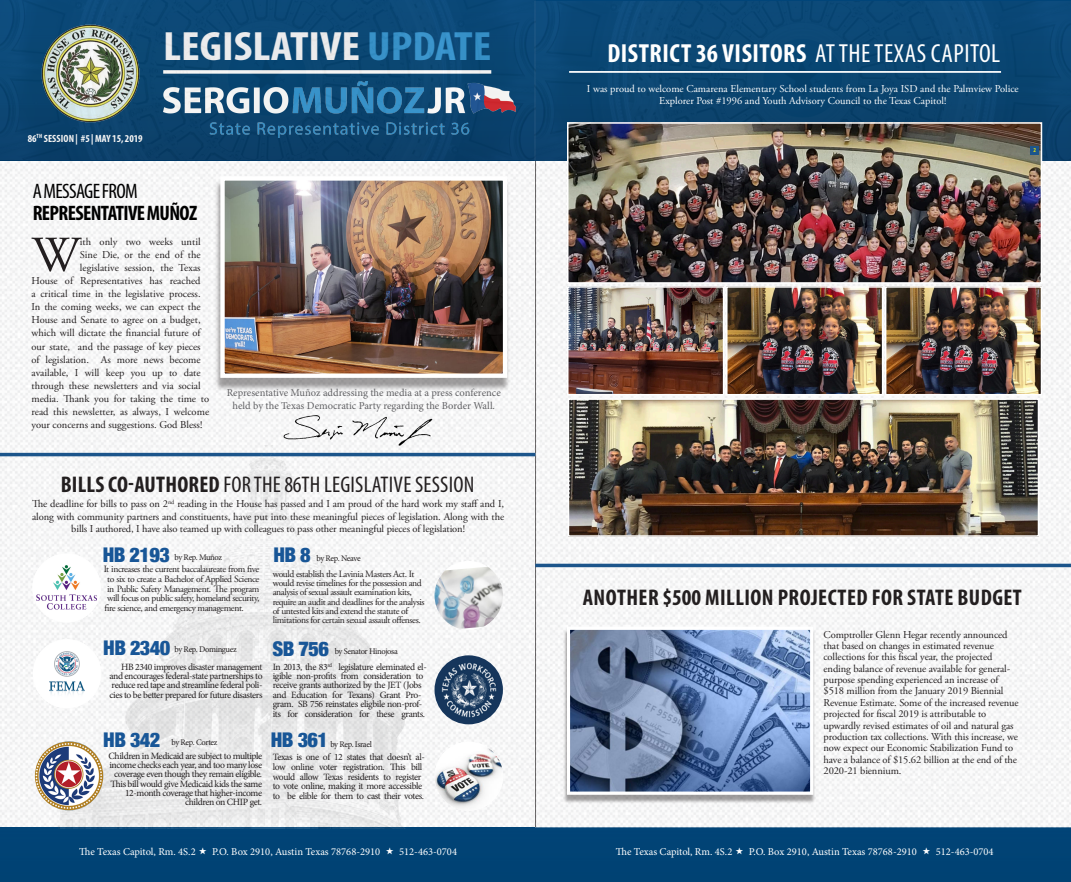
<style>
.page{position:relative;width:1071px;height:882px;background:#fff}
.page>*{position:absolute;margin:0;border:0;box-sizing:border-box;transform-origin:0 0}
.t1{font:50.05px "Adobe Garamond Pro";color:#231f20}
.t2{font:700 condensed 41.12px "Myriad Pro";color:#f3f4f7;scale:1.15 1}
.t3{font:700 condensed 26.25px "Myriad Pro";letter-spacing:.02em;color:#fff}
.t4{font:condensed 22.75px "Myriad Pro";letter-spacing:.01em;color:#231f20}
.t5{font:700 condensed 22.75px "Myriad Pro";letter-spacing:.02em;color:#231f20}
.t6{font:700 condensed 21px "Myriad Pro";letter-spacing:-.03em;color:#000}
.t7{font:condensed 21px "Myriad Pro";letter-spacing:-.03em;color:#000}
.t8{font:900 condensed 20.3px "Helvetica Neue";letter-spacing:-.03em;color:#185697}
.t9{font:10.5px/11.4px "Adobe Garamond Pro";letter-spacing:-.01em;color:#231f20}
.t10{font:10.5px/12.2px "Adobe Garamond Pro";color:#fff;text-align:center}
.t11{font:10.5px "Minion Pro";color:#fff}
.t12{font:10.5px/12.6px "Minion Pro";color:#616164;text-align:center}
.t13{font:700 condensed 10.5px "Myriad Pro";letter-spacing:.01em;color:#fff}
.t14{font:9.62px/9.4px "Minion Pro";letter-spacing:-.04em;color:#231f20}
.t15{font:9.62px/9.4px "Adobe Garamond Pro";letter-spacing:-.04em;color:#231f20}
.t16{font:8.58px "Minion Pro";letter-spacing:-.04em;color:#231f20}
.t17{font:700 condensed 6.21px "Myriad Pro";color:#fff101}
.s1{color:#3193d0}
.s2{font-weight:400}
.s3{font-weight:700}
</style>
<div class="page">
<img style="left:0;top:0;width:1071px;height:882px">
<hr style="left:535px;top:1px;width:1px;height:827px;background:#231f20">
<img style="left:284px;top:415px;width:148px;height:31px">
<div style="left:214px;top:180px;width:296px;height:211px;background:#231f20;opacity:.43"></div>
<img style="left:225px;top:181px;width:277px;height:192px">
<div style="left:220px;top:176px;width:287px;height:202px;border:4px solid #fff"></div>
<hr style="left:0;top:453px;width:536px;height:3px;background:#1c558b">
<img style="left:535px;top:1px;width:536px;height:160px">
<img style="left:58px;top:445px;width:347px;height:383px">
<div style="left:563px;top:629px;width:252px;height:175px;background:#231f20;opacity:.43"></div>
<svg style="left:565px;top:625px;width:250px;height:171px;background:#748ab0"></svg>
<div style="left:435px;top:561px;width:68px;height:69px;background:#fff;border-radius:50%"></div>
<img style="left:435px;top:567px;width:68px;height:62px">
<img style="left:32px;top:554px;width:69px;height:68px">
<img style="left:33px;top:639px;width:68px;height:69px">
<img style="left:435px;top:655px;width:68px;height:69px">
<img style="left:35px;top:741px;width:68px;height:69px">
<img style="left:435px;top:742px;width:68px;height:69px">
<img style="left:571px;top:401px;width:465px;height:133px">
<div style="left:568px;top:398px;width:471px;height:139px;border:2px solid #fff"></div>
<img style="left:570px;top:125px;width:469px;height:156px">
<div style="left:567px;top:122px;width:475px;height:162px;border:2px solid #fff"></div>
<img style="left:570px;top:289px;width:151px;height:103px">
<div style="left:567px;top:286px;width:157px;height:109px;border:2px solid #fff"></div>
<img style="left:729px;top:289px;width:151px;height:103px">
<div style="left:726px;top:286px;width:157px;height:109px;border:2px solid #fff"></div>
<div style="left:1031px;top:146px;width:8px;height:9px;background:#1c558b"></div>
<img style="left:888px;top:289px;width:151px;height:103px">
<div style="left:885px;top:286px;width:157px;height:109px;border:2px solid #fff"></div>
<hr style="left:535px;top:564px;width:536px;height:3px;background:#1c558b">
<hr style="left:569px;top:71px;width:432px;height:2px;background:#fff">
<img style="left:0;top:0;width:536px;height:160px">
<svg style="left:199px;top:848px;width:7px;height:7px"></svg>
<svg style="left:386px;top:848px;width:7px;height:7px"></svg>
<svg style="left:736px;top:848px;width:7px;height:7px"></svg>
<svg style="left:923px;top:848px;width:7px;height:7px"></svg>
<p class="t2" style="left:163px;top:20px;width:287px">LEGISLATIVE <span class="s1">UPDATE</span></p>
<p class="t13" style="left:28px;top:132px;width:116px">86<sup>TH</sup> SESSION | #5 | MAY 15, 2019</p>
<p class="t7" style="left:33px;top:178px;width:106px">A MESSAGE FROM</p>
<p class="t6" style="left:33px;top:200px;width:166px">REPRESENTATIVE MUÑOZ</p>
<p class="t1" style="left:32px;top:225px;width:50px">W</p>
<p class="t9" style="left:80px;top:236px;width:122px">ith only two weeks until</p>
<p class="t9" style="left:80px;top:249px;width:122px">Sine Die, or the end of the</p>
<p class="t9" style="left:80px;top:262px;width:122px">legislative session, the Texas</p>
<p class="t9" style="left:31px;top:275px;width:171px">House of Representatives has reached</p>
<p class="t9" style="left:31px;top:288px;width:171px">a critical time in the legislative process.</p>
<p class="t9" style="left:31px;top:302px;width:171px">In the coming weeks, we can expect the</p>
<p class="t9" style="left:31px;top:315px;width:171px">House and Senate to agree on a budget,</p>
<p class="t9" style="left:31px;top:328px;width:171px">which will dictate the financial future of</p>
<p class="t9" style="left:31px;top:341px;width:171px">our state, and the passage of key pieces</p>
<p class="t9" style="left:31px;top:354px;width:171px">of legislation. As more news become</p>
<p class="t9" style="left:31px;top:367px;width:171px">available, I will keep you up to date</p>
<p class="t9" style="left:31px;top:380px;width:171px">through these newsletters and via social</p>
<p class="t9" style="left:31px;top:393px;width:179px">media. Thank you for taking the time to</p>
<p class="t9" style="left:31px;top:407px;width:179px">read this newsletter, as always, I welcome</p>
<p class="t9" style="left:31px;top:420px;width:172px">your concerns and suggestions. God Bless!</p>
<p class="t12" style="left:227px;top:387px;width:276px">Representative Muñoz addressing the media at a press conference held by the Texas Democratic Party regarding the Border Wall.</p>
<p class="t3" style="left:607px;top:36px;width:394px">DISTRICT 36 VISITORS <span class="s2">AT THE TEXAS CAPITOL</span></p>
<p class="t10" style="left:587px;top:83px;width:433px">I was proud to welcome Camarena Elementary School students from La Joya ISD and the Palmview Police<br>Explorer Post #1996 and Youth Advisory Council to the Texas Capitol!</p>
<p class="t17" style="left:1034px;top:146px;width:4px">2</p>
<p class="t4" style="left:61px;top:471px;width:415px"><span class="s3">BILLS CO-AUTHORED</span> FOR THE 86TH LEGISLATIVE SESSION</p>
<p class="t9" style="left:32px;top:498px;width:474px;line-height:12.2px;text-align:center">The deadline for bills to pass on 2<sup>nd</sup> reading in the House has passed and I am proud of the hard work my staff and I, along with community partners and constituents, have put into these meaningful pieces of legislation. Along with the bills I authored, I have also teamed up with colleagues to pass other meaningful pieces of legislation!</p>
<p class="t16" style="left:175px;top:551px;width:49px">by Rep. Muñoz</p>
<p class="t8" style="left:103px;top:538px;width:69px">HB 2193</p>
<p class="t8" style="left:273px;top:538px;width:39px">HB 8</p>
<p class="t16" style="left:317px;top:552px;width:46px">by Rep. Neave</p>
<p class="t15" style="left:104px;top:565px;width:157px;line-height:9.6px;text-align:justify">It increases the current baccalaureate from five to six to create a Bachelor of Applied Science in Public Safety Management. The program will focus on public safety, homeland security, fire science, and emergency management.</p>
<p class="t8" style="left:103px;top:631px;width:69px">HB 2340</p>
<p class="t14" style="left:109px;top:662px;width:155px;text-align:justify;text-indent:12px">HB 2340 improves disaster management and encourages federal-state partnerships to reduce red tape and streamline federal poli&shy;cies to be better prepared for future disasters</p>
<p class="t16" style="left:175px;top:643px;width:64px">by Rep. Dominguez</p>
<p class="t15" style="left:273px;top:569px;width:153px">would establish the Lavinia Masters Act. It would revise timelines for the possession and analysis of sexual assault examination kits, require an audit and deadlines for the analysis of untested kits and extend the statute of limitations for certain sexual assault offenses.</p>
<p class="t8" style="left:273px;top:632px;width:58px">SB 756</p>
<p class="t16" style="left:335px;top:646px;width:65px">by Senator Hinojosa</p>
<p class="t14" style="left:273px;top:662px;width:156px">In 2013, the 83<sup>rd</sup> legislature eleminated el&shy;igible non-profits from consideration to receive grants authorized by the JET (Jobs and Education for Texans) Grant Pro&shy;gram. SB 756 reinstates eligbile non-prof&shy;its for consideration for these grants.</p>
<p class="t8" style="left:271px;top:723px;width:59px">HB 361</p>
<p class="t8" style="left:103px;top:723px;width:59px">HB 342</p>
<p class="t14" style="left:109px;top:751px;width:155px;text-align:right">Children in Medicaid are subject to multiple income checks each year, and too many lose coverage even though they remain eligible.<br>This bill would give Medicaid kids the same 12-month coverage that higher-income children on CHIP get.</p>
<p class="t14" style="left:273px;top:753px;width:154px;line-height:9.6px">Texas is one of 12 states that doesn’t al&shy;low online voter registration. This bill would allow Texas residents to register to vote online, making it more accessible to be elible for them to cast their votes.</p>
<p class="t16" style="left:172px;top:736px;width:48px">by Rep. Cortez</p>
<p class="t16" style="left:330px;top:738px;width:43px">by Rep. Israel</p>
<p class="t5" style="left:583px;top:583px;width:441px">ANOTHER $500 MILLION PROJECTED FOR STATE BUDGET</p>
<p class="t9" style="left:824px;top:629px;width:197px">Comptroller Glenn Hegar recently announced that based on changes in estimated revenue collections for this fiscal year, the projected ending balance of revenue available for general&shy;purpose spending experienced an increase of $518 million from the January 2019 Biennial Revenue Estimate. Some of the increased revenue projected for fiscal 2019 is attributable to upwardly revised estimates of oil and natural gas production tax collections. With this increase, we now expect our Economic Stabilization Fund to have a balance of $15.62 billion at the end of the 2020-21 biennium.</p>
<p class="t11" style="left:79px;top:845px;width:118px">The Texas Capitol, Rm. 4S.2</p>
<p class="t11" style="left:212px;top:845px;width:170px">P.O. Box 2910, Austin Texas 78768-2910</p>
<p class="t11" style="left:399px;top:845px;width:59px">512-463-0704</p>
<p class="t11" style="left:616px;top:845px;width:118px">The Texas Capitol, Rm. 4S.2</p>
<p class="t11" style="left:749px;top:845px;width:170px">P.O. Box 2910, Austin Texas 78768-2910</p>
<p class="t11" style="left:936px;top:845px;width:59px">512-463-0704</p>
</div>
